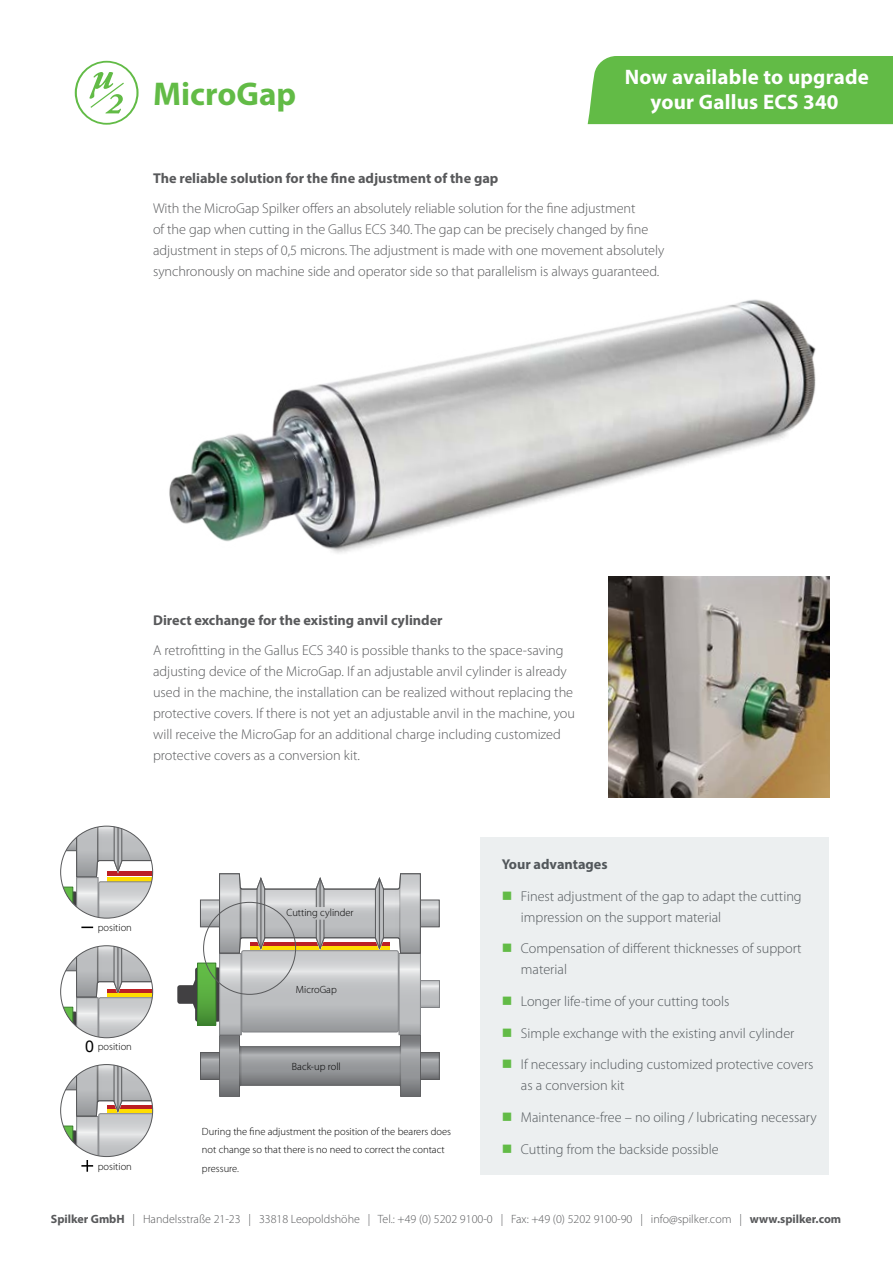
<style>
.page{position:relative;width:893px;height:1263px;background:#fff}
.page>*{position:absolute;margin:0;border:0;box-sizing:border-box;transform-origin:0 0}
.t1{font:700 33px "Myriad Pro";color:#62bb46}
.t2{font:700 21px/25.2px "Myriad Pro";letter-spacing:.01em;color:#fff;text-align:center}
.t3{font:300 14.25px/21px "Myriad Pro";letter-spacing:-.005em;color:#58595b}
.t4{font:300 14.25px/21px "Myriad Pro";color:#52575b}
.t5{font:700 14.25px "Myriad Pro";color:#58595b}
.t6{font:700 14.25px "Myriad Pro";color:#52575b}
.t7{font:300 12px "Myriad Pro";color:#58595b}
.t8{font:300 10.5px/18.6px "Myriad Pro";color:#000}
.s1{font-family:"Arial";font-weight:400;font-size:16.05px}
.s2{font-weight:700}
</style>
<div class="page">
<img style="left:608px;top:576px;width:221px;height:221px">
<div style="left:588px;top:56px;width:305px;height:68px;background:#62bb46"></div>
<div style="left:480px;top:837px;width:349px;height:338px;background:#eceff0"></div>
<svg style="left:75px;top:61px;width:64px;height:64px"></svg>
<img style="left:169px;top:299px;width:657px;height:336px">
<div style="left:177px;top:985px;width:19px;height:19px;background:#414042;border-radius:3px"></div>
<svg style="left:193px;top:873px;width:247px;height:224px"></svg>
<div style="left:241px;top:950px;width:158px;height:82px;border:1px solid #808285;border-radius:2px"></div>
<svg style="left:61px;top:826px;width:92px;height:92px"></svg>
<svg style="left:81px;top:926px;width:12px;height:2px"></svg>
<svg style="left:61px;top:1064px;width:92px;height:108px"></svg>
<svg style="left:61px;top:946px;width:92px;height:92px"></svg>
<hr style="left:114px;top:946px;width:1px;height:36px;background:#58595b">
<hr style="left:121px;top:946px;width:1px;height:36px;background:#58595b">
<hr style="left:107px;top:993px;width:46px;height:4px;background:#fd0">
<h1 class="t1" style="left:153px;top:72px;width:145px">MicroGap</h1>
<h2 class="t2" style="left:625px;top:63px;width:246px">Now available to upgrade your Gallus ECS 340</h2>
<p class="t5" style="left:153px;top:169px;width:347px">The reliable solution for the fine adjustment of the gap</p>
<p class="t3" style="left:153px;top:198px;width:513px">With the MicroGap Spilker offers an absolutely reliable solution for the fine adjustment<br>of the gap when cutting in the Gallus ECS 340. The gap can be precisely changed by fine adjustment in steps of 0,5 microns. The adjustment is made with one movement absolutely synchronously on machine side and operator side so that parallelism is always guaranteed.</p>
<p class="t5" style="left:153px;top:610px;width:291px">Direct exchange for the existing anvil cylinder</p>
<p class="t3" style="left:153px;top:640px;width:423px">A retrofitting in the Gallus ECS 340 is possible thanks to the space-saving adjusting device of the MicroGap. If an adjustable anvil cylinder is already used in the machine, the installation can be realized without replacing the protective covers. If there is not yet an adjustable anvil in the machine, you will receive the MicroGap for an additional charge including customized protective covers as a conversion kit.</p>
<p class="t8" style="left:98px;top:918px;width:36px">position</p>
<p class="t8" style="left:85px;top:1038px;width:48px"><span class="s1">0</span> position</p>
<p class="t8" style="left:98px;top:1157px;width:36px">position</p>
<p class="t8" style="left:286px;top:904px;width:69px">Cutting cylinder</p>
<p class="t8" style="left:296px;top:980px;width:42px">MicroGap</p>
<p class="t8" style="left:292px;top:1057px;width:50px">Back-up roll</p>
<p class="t8" style="left:202px;top:1122px;width:251px">During the fine adjustment the position of the bearers does not change so that there is no need to correct the contact pressure.</p>
<p class="t6" style="left:502px;top:855px;width:107px">Your advantages</p>
<p class="t4" style="left:521px;top:886px;width:282px">Finest adjustment of the gap to adapt the cutting impression on the support material</p>
<p class="t4" style="left:521px;top:938px;width:282px">Compensation of different thicknesses of support material</p>
<p class="t4" style="left:521px;top:991px;width:210px">Longer life-time of your cutting tools</p>
<p class="t4" style="left:521px;top:1022px;width:275px">Simple exchange with the existing anvil cylinder</p>
<p class="t4" style="left:521px;top:1054px;width:294px">If necessary including customized protective covers as a conversion kit</p>
<p class="t4" style="left:521px;top:1107px;width:297px">Maintenance-free – no oiling / lubricating necessary</p>
<p class="t4" style="left:521px;top:1138px;width:199px">Cutting from the backside possible</p>
<p class="t7" style="left:51px;top:1212px;width:792px"><span class="s2">Spilker GmbH</span> | Handelsstraße 21-23 | 33818 Leopoldshöhe | Tel.: +49 (0) 5202 9100-0 | Fax: +49 (0) 5202 9100-90 | info@spilker.com | <span class="s2">www.spilker.com</span></p>
</div>
